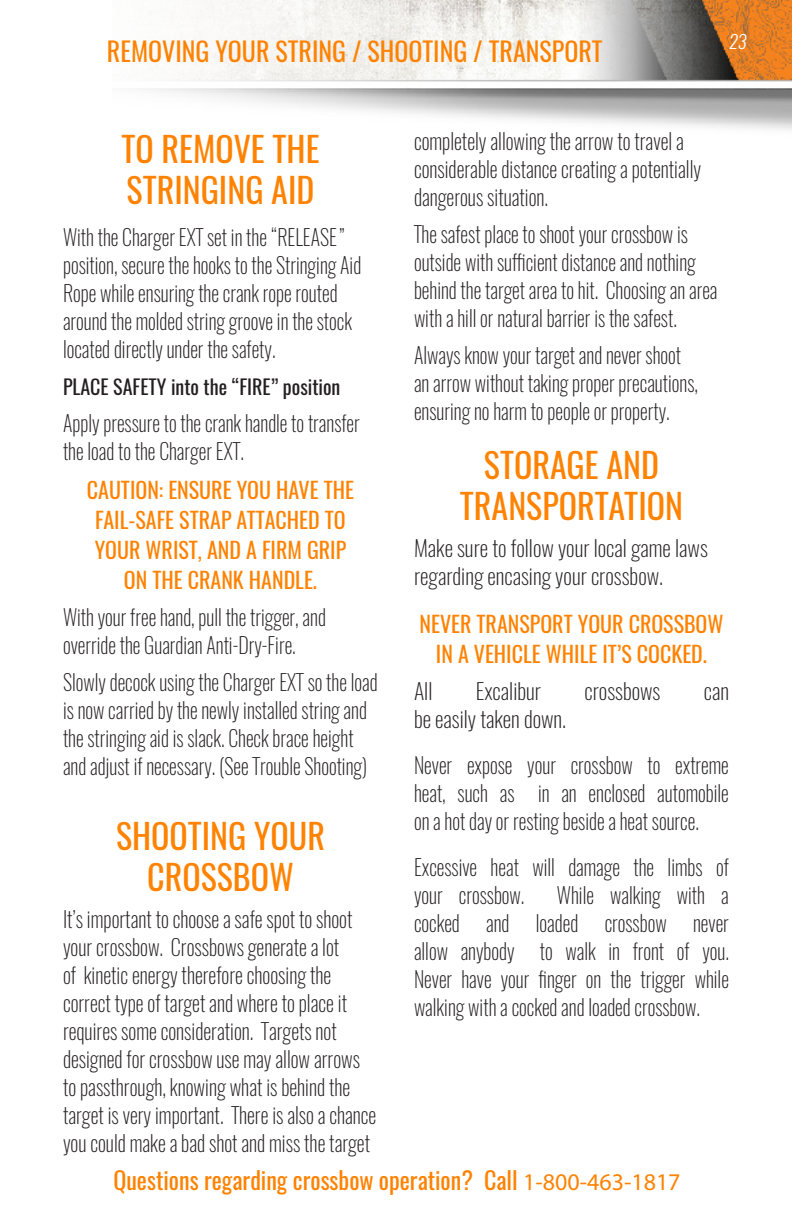
<style>
.page{position:relative;width:792px;height:1224px;background:#fff}
.page>*{position:absolute;margin:0;border:0;box-sizing:border-box;transform-origin:0 0}
.t1{font:34px/40.8px "Oswald";color:#ff8200;text-align:center}
.t2{font:26px "Oswald";color:#ff8200}
.t3{font:24px "Oswald";color:#ff8200}
.t4{font:200 22px/28px "Oswald";color:#231f20;scale:.91 1}
.t5{font:200 22px/28px "Oswald";color:#231f20;scale:.93 1}
.t6{font:22px/30px "Oswald";color:#ff8200;text-align:center}
.t7{font:200 22px/28px "Oswald";color:#231f20}
.t8{font:20px "Oswald";color:#231f20}
.t9{font:italic 300 18.4px "Oswald";color:#fff}
.s1{font-family:"Myriad Pro"}
</style>
<div class="page">
<img style="left:139px;top:0;width:653px;height:130px">
<p class="t2" style="left:107px;top:28px;width:497px">REMOVING YOUR STRING / SHOOTING / TRANSPORT</p>
<p class="t9" style="left:729px;top:29px;width:19px">23</p>
<p class="t1" style="left:121px;top:126px;width:200px;text-align:left">TO REMOVE THE<br>STRINGING AID</p>
<p class="t4" style="left:63px;top:223px;width:329px">With the Charger EXT set in the “RELEASE” position, secure the hooks to the Stringing Aid Rope while ensuring the crank rope routed around the molded string groove in the stock located directly under the safety.</p>
<p class="t8" style="left:63px;top:369px;width:279px">PLACE SAFETY into the “FIRE” position</p>
<p class="t4" style="left:63px;top:409px;width:328px">Apply pressure to the crank handle to transfer the load to the Charger EXT.</p>
<p class="t6" style="left:87px;top:473px;width:269px">CAUTION: ENSURE YOU HAVE THE<br>FAIL-SAFE STRAP ATTACHED TO<br>YOUR WRIST, AND A FIRM GRIP<br>ON THE CRANK HANDLE.</p>
<p class="t4" style="left:63px;top:603px;width:290px">With your free hand, pull the trigger, and override the Guardian Anti-Dry-Fire.</p>
<p class="t4" style="left:63px;top:668px;width:347px">Slowly decock using the Charger EXT so the load is now carried by the newly installed string and the stringing aid is slack. Check brace height and adjust if necessary. (See Trouble Shooting)</p>
<p class="t1" style="left:116px;top:813px;width:210px">SHOOTING YOUR<br>CROSSBOW</p>
<p class="t5" style="left:63px;top:905px;width:338px">It’s important to choose a safe spot to shoot your crossbow. Crossbows generate a lot<br>of kinetic energy therefore choosing the correct type of target and where to place it requires some consideration. Targets not designed for crossbow use may allow arrows to passthrough, knowing what is behind the target is very important. There is also a chance you could make a bad shot and miss the target</p>
<p class="t5" style="left:414px;top:127px;width:310px">completely allowing the arrow to travel a considerable distance creating a potentially dangerous situation.</p>
<p class="t4" style="left:414px;top:220px;width:335px">The safest place to shoot your crossbow is outside with sufficient distance and nothing behind the target area to hit. Choosing an area with a hill or natural barrier is the safest.</p>
<p class="t4" style="left:414px;top:341px;width:314px">Always know your target and never shoot an arrow without taking proper precautions, ensuring no harm to people or property.</p>
<p class="t1" style="left:460px;top:441px;width:225px">STORAGE AND<br>TRANSPORTATION</p>
<p class="t7" style="left:414px;top:534px;width:295px">Make sure to follow your local game laws regarding encasing your crossbow.</p>
<p class="t6" style="left:419px;top:606px;width:306px">NEVER TRANSPORT YOUR CROSSBOW<br>IN A VEHICLE WHILE IT’S COCKED.</p>
<p class="t7" style="left:414px;top:677px;width:20px">All</p>
<p class="t7" style="left:476px;top:677px;width:67px">Excalibur</p>
<p class="t7" style="left:584px;top:677px;width:78px">crossbows</p>
<p class="t7" style="left:704px;top:677px;width:27px">can</p>
<p class="t7" style="left:414px;top:705px;width:154px">be easily taken down.</p>
<p class="t4" style="left:414px;top:751px;width:348px;text-align:justify">Never expose your crossbow to extreme heat, such as in an enclosed automobile on a hot day or resting beside a heat source.</p>
<p class="t4" style="left:414px;top:853px;width:348px">Excessive heat will damage the limbs of your crossbow.</p>
<p class="t4" style="left:414px;top:881px;width:348px;text-align:justify;text-indent:143px">While walking with a cocked and loaded crossbow never allow anybody to walk in front of you.<br>Never have your finger on the trigger while walking with a cocked and loaded crossbow.</p>
<p class="t3" style="left:113px;top:1159px;width:569px">Questions regarding crossbow operation? Call <span class="s1">1-800-463-1817</span></p>
</div>
